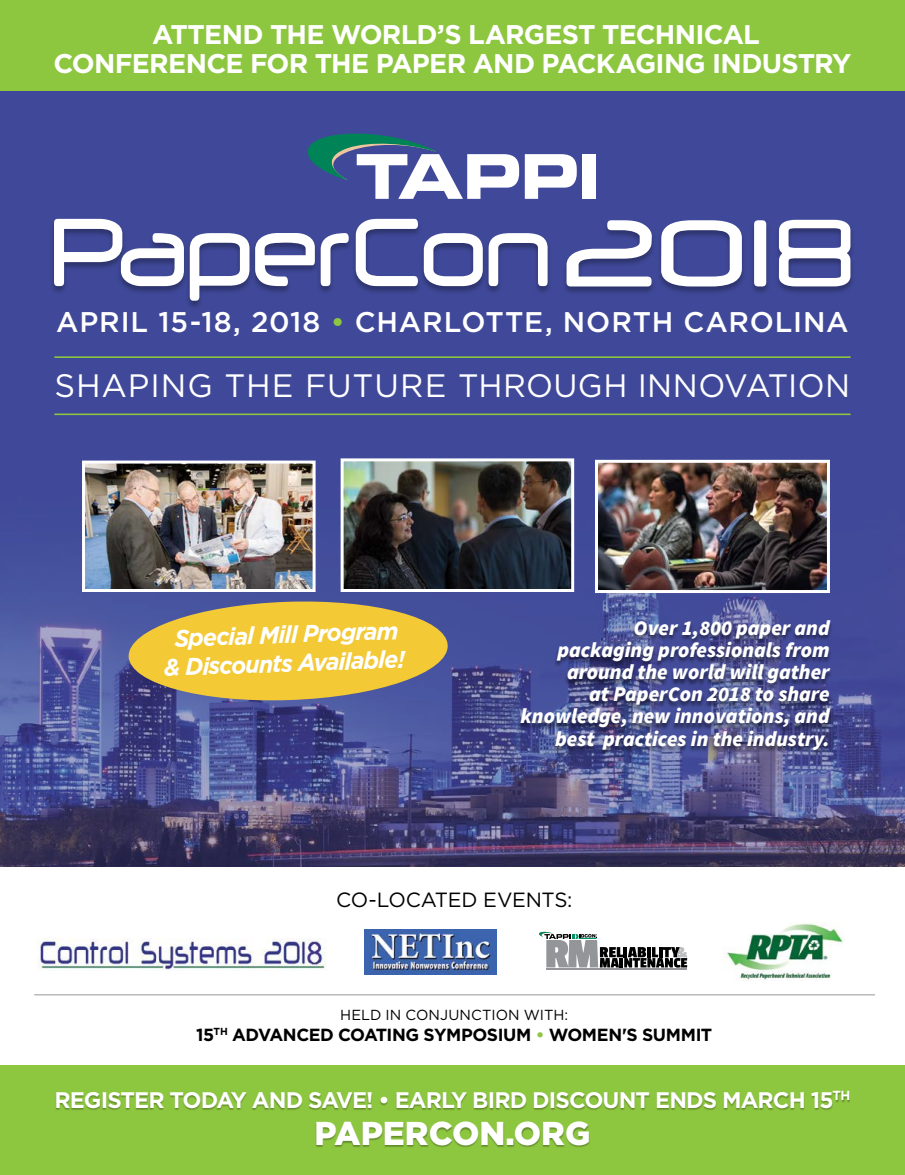
<style>
.page{position:relative;width:905px;height:1175px;background:#fff}
.page>*{position:absolute;margin:0;border:0;box-sizing:border-box;transform-origin:0 0}
.t1{font:900 33px "Gotham";color:#fff}
.t2{font:32.4px "Gotham";letter-spacing:.02em;color:#fff}
.t3{font:500 28.35px "Gotham";letter-spacing:.025em;color:#fff}
.t4{font:700 27px/28.2px "Gotham";letter-spacing:-.03em;color:#fff;text-align:center}
.t5{font:italic 700 24px/28.8px "Gotham";color:#fff;text-align:center}
.t6{font:700 22.5px "Gotham";letter-spacing:-.04em;color:#fff}
.t7{font:italic 900 21px/22.2px "Source Sans Pro";color:#fff;text-align:right}
.t8{font:20.55px "Gotham";letter-spacing:-.015em;color:#000}
.t9{font:700 17.55px "Gotham";letter-spacing:-.025em;color:#000}
.t10{font:14.55px "Gotham";letter-spacing:.005em;color:#000}
.s1{color:#8dc63f}
</style>
<div class="page">
<img style="left:0;top:90px;width:904px;height:776px">
<div style="left:0;top:0;width:904px;height:90px;background:#8dc63f"></div>
<div style="left:49px;top:219px;width:806px;height:91px;background:#000;opacity:.3"></div>
<svg style="left:54px;top:219px;width:130px;height:67px"></svg>
<svg style="left:190px;top:233px;width:59px;height:68px"></svg>
<svg style="left:255px;top:233px;width:60px;height:53px"></svg>
<svg style="left:321px;top:233px;width:28px;height:53px"></svg>
<svg style="left:356px;top:219px;width:62px;height:67px"></svg>
<svg style="left:424px;top:233px;width:123px;height:53px"></svg>
<svg style="left:566px;top:220px;width:85px;height:66px"></svg>
<svg style="left:661px;top:220px;width:80px;height:66px"></svg>
<svg style="left:777px;top:217px;width:75px;height:72px"></svg>
<div style="left:754px;top:220px;width:12px;height:66px;background:#fff;border-radius:4px"></div>
<svg style="left:525px;top:154px;width:51px;height:45px"></svg>
<div style="left:582px;top:154px;width:13px;height:45px;background:#fff"></div>
<svg style="left:298px;top:130px;width:221px;height:69px"></svg>
<hr style="left:54px;top:413px;width:796px;height:2px;background:#8dc63f">
<hr style="left:54px;top:356px;width:796px;height:2px;background:#8dc63f">
<div style="left:0;top:1065px;width:904px;height:109px;background:#8dc63f"></div>
<img style="left:86px;top:464px;width:225px;height:124px">
<div style="left:82px;top:460px;width:233px;height:132px;border:3px solid #fff"></div>
<img style="left:344px;top:462px;width:226px;height:126px">
<div style="left:340px;top:458px;width:234px;height:134px;border:3px solid #fff"></div>
<div style="left:56px;top:1091px;width:794px;height:56px;background:#000;opacity:.3"></div>
<svg style="left:128px;top:599px;width:320px;height:104px;background:#c6a950"></svg>
<img style="left:599px;top:464px;width:227px;height:125px">
<div style="left:595px;top:460px;width:235px;height:133px;border:3px solid #fff"></div>
<img style="left:37px;top:938px;width:289px;height:32px">
<img style="left:364px;top:929px;width:132px;height:45px">
<img style="left:726px;top:922px;width:118px;height:58px">
<div style="left:517px;top:621px;width:316px;height:135px;background:#000;opacity:.5"></div>
<hr style="left:546px;top:968px;width:141px;height:2px;background:#939598">
<svg style="left:539px;top:931px;width:148px;height:36px"></svg>
<hr style="left:34px;top:994px;width:841px;height:1px;background:#95979a">
<p class="t4" style="left:53px;top:20px;width:799px">ATTEND THE WORLD’S LARGEST TECHNICAL<br>CONFERENCE FOR THE PAPER AND PACKAGING INDUSTRY</p>
<h3 class="t3" style="left:56px;top:303px;width:793px">APRIL 15-18, 2018 <span class="s1">•</span> CHARLOTTE, NORTH CAROLINA</h3>
<h2 class="t2" style="left:54px;top:365px;width:797px">SHAPING THE FUTURE THROUGH INNOVATION</h2>
<p class="t5" style="left:162px;top:624px;width:243px;rotate:-2deg">Special Mill Program &amp; Discounts Available!</p>
<p class="t7" style="left:520px;top:616px;width:310px">Over 1,800 paper and<br>packaging professionals from around the world will gather<br>at PaperCon 2018 to share knowledge, new innovations, and best practices in the industry.</p>
<p class="t8" style="left:336px;top:886px;width:238px">CO-LOCATED EVENTS:</p>
<p class="t10" style="left:340px;top:1005px;width:229px">HELD IN CONJUNCTION WITH:</p>
<p class="t9" style="left:196px;top:1022px;width:517px">15<sup>TH</sup> ADVANCED COATING SYMPOSIUM <span class="s1">•</span> WOMEN'S SUMMIT</p>
<p class="t6" style="left:54px;top:1085px;width:797px">REGISTER TODAY AND SAVE! • EARLY BIRD DISCOUNT ENDS MARCH 15<sup>TH</sup></p>
<h1 class="t1" style="left:314px;top:1110px;width:277px">PAPERCON.ORG</h1>
</div>
